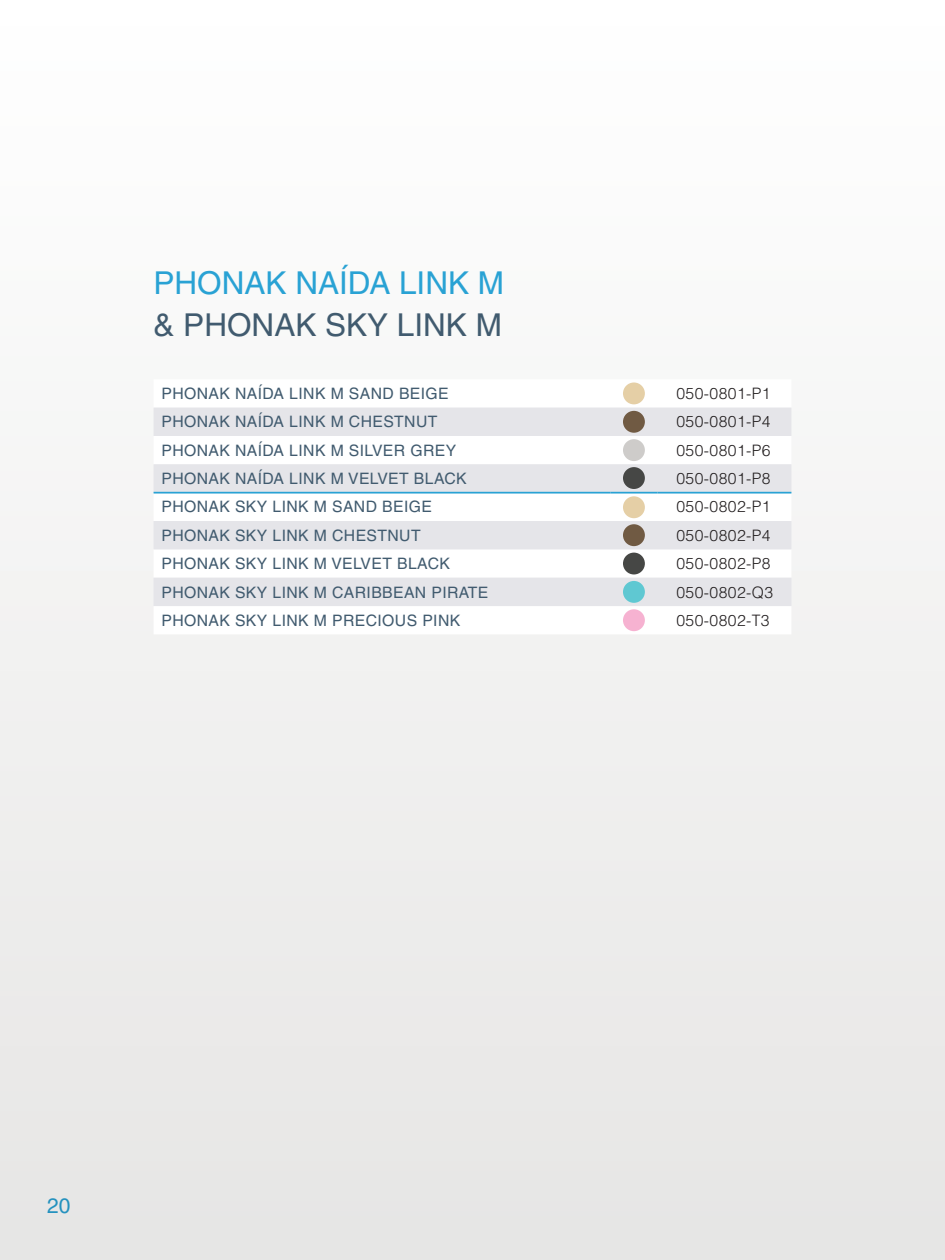
<style>
.page{position:relative;width:945px;height:1260px;background:#fff}
.page>*{position:absolute;margin:0;border:0;box-sizing:border-box;transform-origin:0 0}
.Callout_Subhead{font:31.5px "Helvetica LT Pro";color:#29a2d4}
.Callout_Subhead-2{font:31.5px "Helvetica LT Pro";color:#415b6f}
.t1{font:21px "Helvetica LT Pro";color:#29a2d4}
.t2{font:15.75px "Helvetica LT Pro";letter-spacing:.025em;color:#415b6f}
.t3{font:300 15.75px "Helvetica LT Pro";letter-spacing:.025em;color:#231f20}
</style>
<div class="page">
<div style="left:0;top:0;width:945px;height:1260px;background:linear-gradient(to right,#f2f2f1,#f2f2f1)"></div>
<svg style="left:154px;top:379px;width:637px;height:255px"></svg>
<svg style="left:154px;top:408px;width:637px;height:198px;fill:#e5e5e9"></svg>
<hr style="left:154px;top:492px;width:456px;height:2px;background:#29a2d4">
<hr style="left:610px;top:492px;width:48px;height:2px;background:#29a2d4">
<hr style="left:658px;top:492px;width:133px;height:2px;background:#29a2d4">
<div style="left:623px;top:382px;width:22px;height:22px;background:#e5cfa6;border-radius:50%"></div>
<div style="left:623px;top:411px;width:22px;height:22px;background:#705a43;border-radius:50%"></div>
<div style="left:623px;top:439px;width:22px;height:22px;background:#ceccca;border-radius:50%"></div>
<div style="left:623px;top:467px;width:22px;height:22px;background:#464745;border-radius:50%"></div>
<div style="left:623px;top:496px;width:22px;height:22px;background:#e5cfa6;border-radius:50%"></div>
<div style="left:623px;top:524px;width:22px;height:22px;background:#705a43;border-radius:50%"></div>
<div style="left:623px;top:553px;width:22px;height:21px;background:#464745;border-radius:50%"></div>
<div style="left:623px;top:581px;width:22px;height:22px;background:#5fc8d2;border-radius:50%"></div>
<div style="left:623px;top:609px;width:22px;height:22px;background:#f6b2d1;border-radius:50%"></div>
<p class="Callout_Subhead" style="left:154px;top:264px;width:352px">PHONAK NAÍDA LINK M</p>
<p class="Callout_Subhead-2" style="left:154px;top:307px;width:350px">&amp; PHONAK SKY LINK M</p>
<p class="t2" style="left:161px;top:384px;width:289px">PHONAK NAÍDA LINK M SAND BEIGE</p>
<p class="t3" style="left:676px;top:384px;width:96px">050-0801-P1</p>
<p class="t2" style="left:161px;top:413px;width:278px">PHONAK NAÍDA LINK M CHESTNUT</p>
<p class="t3" style="left:676px;top:412px;width:96px">050-0801-P4</p>
<p class="t2" style="left:161px;top:441px;width:296px">PHONAK NAÍDA LINK M SILVER GREY</p>
<p class="t3" style="left:676px;top:440px;width:96px">050-0801-P6</p>
<p class="t2" style="left:161px;top:469px;width:307px">PHONAK NAÍDA LINK M VELVET BLACK</p>
<p class="t3" style="left:676px;top:469px;width:96px">050-0801-P8</p>
<p class="t2" style="left:161px;top:498px;width:272px">PHONAK SKY LINK M SAND BEIGE</p>
<p class="t3" style="left:676px;top:497px;width:96px">050-0802-P1</p>
<p class="t2" style="left:161px;top:526px;width:261px">PHONAK SKY LINK M CHESTNUT</p>
<p class="t3" style="left:676px;top:525px;width:96px">050-0802-P4</p>
<p class="t2" style="left:161px;top:555px;width:290px">PHONAK SKY LINK M VELVET BLACK</p>
<p class="t3" style="left:676px;top:554px;width:96px">050-0802-P8</p>
<p class="t2" style="left:161px;top:583px;width:329px">PHONAK SKY LINK M CARIBBEAN PIRATE</p>
<p class="t3" style="left:676px;top:582px;width:98px">050-0802-Q3</p>
<p class="t2" style="left:161px;top:611px;width:300px">PHONAK SKY LINK M PRECIOUS PINK</p>
<p class="t3" style="left:676px;top:610px;width:95px">050-0802-T3</p>
<h2 class="t1" style="left:47px;top:1193px;width:25px">20</h2>
</div>
